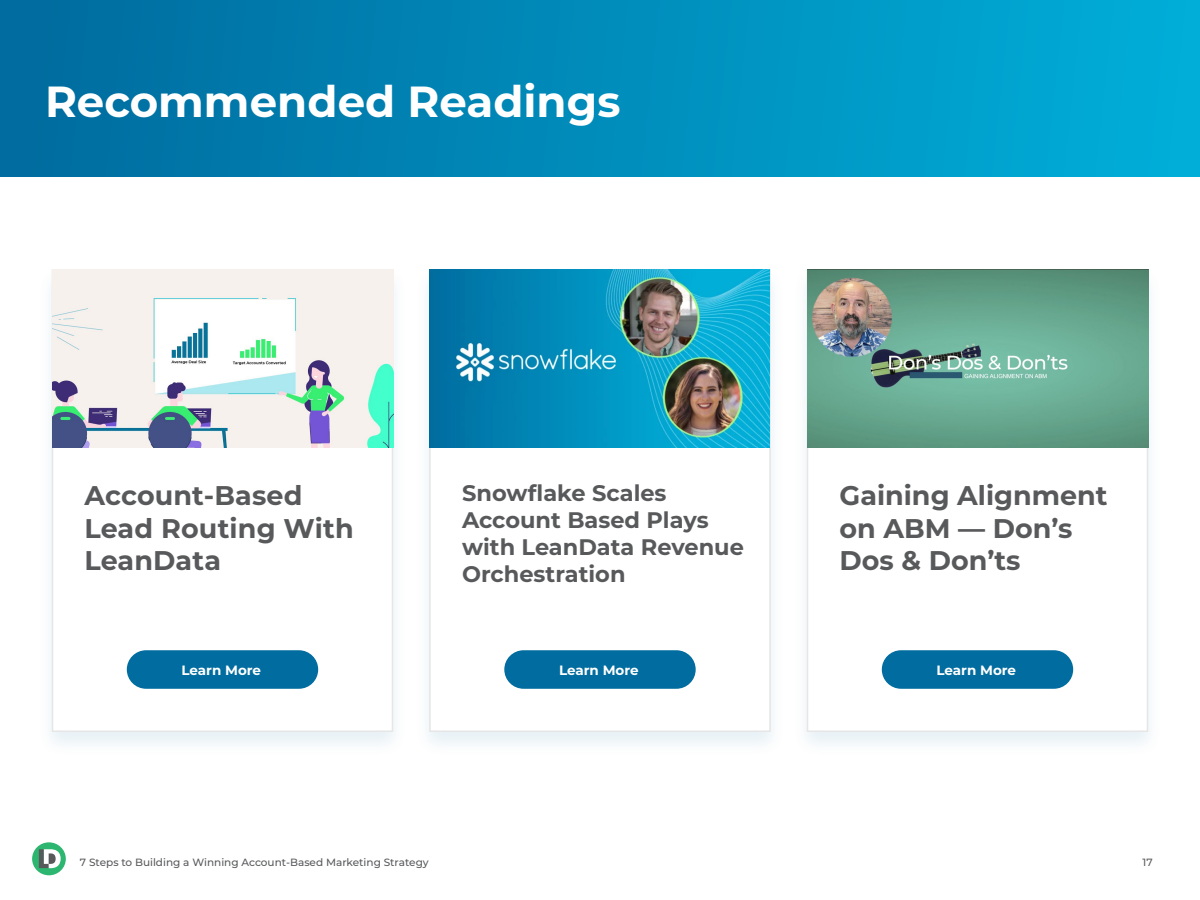
<style>
.page{position:relative;width:1200px;height:900px;background:#fff}
.page>*{position:absolute;margin:0;border:0;box-sizing:border-box;transform-origin:0 0}
.t1{font:700 43.5px "Montserrat";color:#fff}
.t2{font:700 27px/32.4px "Montserrat";color:#58595b}
.t3{font:700 22.5px/27px "Montserrat";color:#58595b}
.t4{font:700 13.5px "Montserrat";letter-spacing:-.005em;color:#fff}
.t5{font:500 10.5px "Montserrat";color:#58595b}
</style>
<div class="page">
<div style="left:0;top:0;width:1200px;height:177px;background:linear-gradient(to right,#006a9d,#00afd9)"></div>
<div style="left:32px;top:842px;width:34px;height:33px;background:#2db66f;border-radius:50%"></div>
<svg style="left:39px;top:849px;width:22px;height:19px"></svg>
<div style="left:36px;top:264px;width:373px;height:494px;background:#006c9f;opacity:.1"></div>
<div style="left:52px;top:269px;width:341px;height:463px;background:#fff;border:2px solid #e6e6e6"></div>
<div style="left:414px;top:264px;width:372px;height:494px;background:#006c9f;opacity:.1"></div>
<div style="left:429px;top:269px;width:342px;height:463px;background:#fff;border:2px solid #e6e6e6"></div>
<div style="left:791px;top:264px;width:373px;height:494px;background:#006c9f;opacity:.1"></div>
<div style="left:807px;top:269px;width:341px;height:463px;background:#fff;border:2px solid #e6e6e6"></div>
<div style="left:128px;top:651px;width:189px;height:37px;background:#006c9f;border-radius:19px"></div>
<div style="left:127px;top:650px;width:191px;height:39px;border:2px solid #006c9f;border-radius:19px"></div>
<div style="left:505px;top:651px;width:190px;height:37px;background:#006c9f;border-radius:19px"></div>
<div style="left:504px;top:650px;width:192px;height:39px;border:2px solid #006c9f;border-radius:19px"></div>
<div style="left:883px;top:651px;width:189px;height:37px;background:#006c9f;border-radius:19px"></div>
<div style="left:882px;top:650px;width:191px;height:39px;border:2px solid #006c9f;border-radius:19px"></div>
<img style="left:52px;top:269px;width:341px;height:178px">
<img style="left:429px;top:269px;width:341px;height:178px">
<img style="left:807px;top:269px;width:341px;height:178px">
<p class="t1" style="left:45px;top:70px;width:577px">Recommended Readings</p>
<p class="t2" style="left:85px;top:478px;width:271px">Account-Based<br>Lead Routing With<br>LeanData</p>
<p class="t3" style="left:462px;top:478px;width:283px">Snowflake Scales<br>Account Based Plays with LeanData Revenue<br>Orchestration</p>
<p class="t2" style="left:840px;top:478px;width:270px">Gaining Alignment on ABM — Don’s<br>Dos &amp; Don’ts</p>
<p class="t4" style="left:182px;top:661px;width:81px">Learn More</p>
<p class="t4" style="left:559px;top:661px;width:81px">Learn More</p>
<p class="t4" style="left:937px;top:661px;width:81px">Learn More</p>
<p class="t5" style="left:80px;top:855px;width:350px">7 Steps to Building a Winning Account-Based Marketing Strategy</p>
<p class="t5" style="left:1143px;top:855px;width:12px">17</p>
</div>
